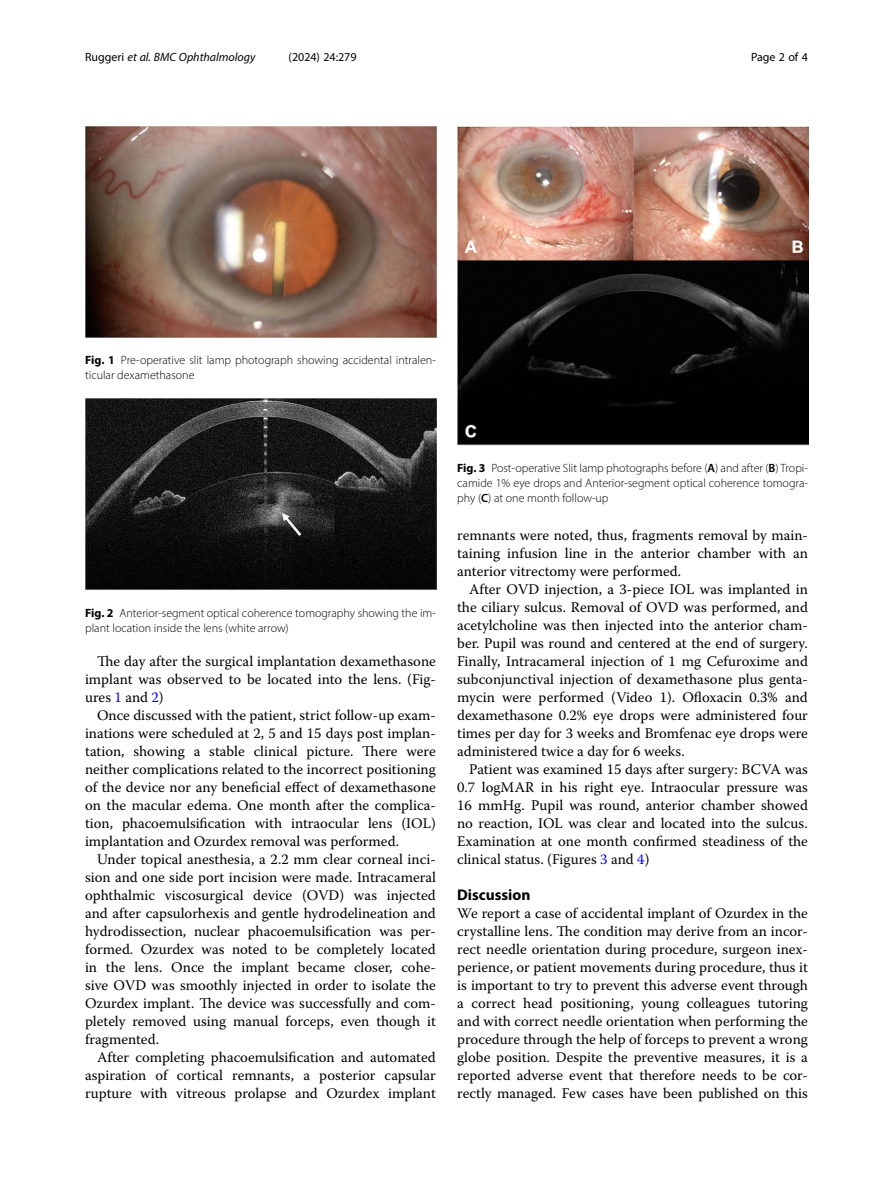
<style>
.page{position:relative;width:893px;height:1191px;background:#fff}
.page>*{position:absolute;margin:0;border:0;box-sizing:border-box;transform-origin:0 0}
.Head_1{font:700 15.45px "Myriad Pro";color:#000}
.Body_Text_Indent{font:14.7px/18px "Warnock Pro";color:#000;text-align:justify}
.Body_Text{font:14.7px/18px "Warnock Pro";color:#000;text-align:justify}
.Figure_Caption{font:300 12px/15px "Myriad Pro";color:#000}
.t1{font:italic 12px "Myriad Pro";color:#000}
.t2{font:12px "Myriad Pro";color:#000}
.s1{font-style:normal}
.s2{font-weight:700}
.s3{color:#00f}
.s4{font-weight:600}
</style>
<div class="page">
<img style="left:457px;top:126px;width:351px;height:319px">
<img style="left:85px;top:398px;width:351px;height:192px">
<img style="left:85px;top:126px;width:351px;height:211px">
<p class="t1" style="left:85px;top:50px;width:172px"><span class="s1">Ruggeri</span> et al. BMC Ophthalmology</p>
<p class="t2" style="left:289px;top:50px;width:70px">(2024) 24:279</p>
<p class="t2" style="left:751px;top:50px;width:58px">Page 2 of 4</p>
<p class="Figure_Caption" style="left:85px;top:352px;width:352px"><span class="s2">Fig. 1</span> Pre-operative slit lamp photograph showing accidental intralen&shy;ticular dexamethasone</p>
<p class="Figure_Caption" style="left:85px;top:605px;width:352px"><span class="s2">Fig. 2</span> Anterior-segment optical coherence tomography showing the im&shy;plant location inside the lens (white arrow)</p>
<p class="Body_Text_Indent" style="left:85px;top:652px;width:352px;text-indent:12px">The day after the surgical implantation dexamethasone implant was observed to be located into the lens. (Fig&shy;ures <span class="s3">1</span> and <span class="s3">2</span>)</p>
<p class="Body_Text_Indent" style="left:85px;top:706px;width:352px;text-indent:12px">Once discussed with the patient, strict follow-up exam&shy;inations were scheduled at 2, 5 and 15 days post implan&shy;tation, showing a stable clinical picture. There were neither complications related to the incorrect positioning of the device nor any beneficial effect of dexamethasone on the macular edema. One month after the complica&shy;tion, phacoemulsification with intraocular lens (IOL) implantation and Ozurdex removal was performed.</p>
<p class="Body_Text_Indent" style="left:85px;top:850px;width:352px;text-indent:12px">Under topical anesthesia, a 2.2 mm clear corneal inci&shy;sion and one side port incision were made. Intracameral ophthalmic viscosurgical device (OVD) was injected and after capsulorhexis and gentle hydrodelineation and hydrodissection, nuclear phacoemulsification was per&shy;formed. Ozurdex was noted to be completely located in the lens. Once the implant became closer, cohe&shy;sive OVD was smoothly injected in order to isolate the Ozurdex implant. The device was successfully and com&shy;pletely removed using manual forceps, even though it fragmented.</p>
<p class="Body_Text_Indent" style="left:85px;top:1048px;width:352px;text-indent:12px">After completing phacoemulsification and automated aspiration of cortical remnants, a posterior capsular rupture with vitreous prolapse and Ozurdex implant</p>
<p class="Figure_Caption" style="left:457px;top:460px;width:352px;text-align:justify"><span class="s2">Fig. 3</span> Post-operative Slit lamp photographs before (<span class="s4">A</span>) and after (<span class="s4">B</span>) Tropi&shy;camide 1% eye drops and Anterior-segment optical coherence tomogra&shy;phy (<span class="s4">C</span>) at one month follow-up</p>
<p class="Body_Text_Indent" style="left:457px;top:526px;width:352px">remnants were noted, thus, fragments removal by main&shy;taining infusion line in the anterior chamber with an anterior vitrectomy were performed.</p>
<p class="Body_Text_Indent" style="left:457px;top:580px;width:352px;text-indent:12px">After OVD injection, a 3-piece IOL was implanted in the ciliary sulcus. Removal of OVD was performed, and acetylcholine was then injected into the anterior cham&shy;ber. Pupil was round and centered at the end of surgery.<br>Finally, Intracameral injection of 1 mg Cefuroxime and subconjunctival injection of dexamethasone plus genta&shy;mycin were performed (Video 1). Ofloxacin 0.3% and dexamethasone 0.2% eye drops were administered four times per day for 3 weeks and Bromfenac eye drops were administered twice a day for 6 weeks.</p>
<p class="Body_Text_Indent" style="left:457px;top:760px;width:352px;text-indent:12px">Patient was examined 15 days after surgery: BCVA was 0.7 logMAR in his right eye. Intraocular pressure was 16 mmHg. Pupil was round, anterior chamber showed no reaction, IOL was clear and located into the sulcus.<br>Examination at one month confirmed steadiness of the clinical status. (Figures <span class="s3">3</span> and <span class="s3">4</span>)</p>
<p class="Head_1" style="left:457px;top:885px;width:75px">Discussion</p>
<p class="Body_Text" style="left:457px;top:904px;width:352px">We report a case of accidental implant of Ozurdex in the crystalline lens. The condition may derive from an incor&shy;rect needle orientation during procedure, surgeon inex&shy;perience, or patient movements during procedure, thus it is important to try to prevent this adverse event through a correct head positioning, young colleagues tutoring and with correct needle orientation when performing the procedure through the help of forceps to prevent a wrong globe position. Despite the preventive measures, it is a reported adverse event that therefore needs to be cor&shy;rectly managed. Few cases have been published on this</p>
</div>
